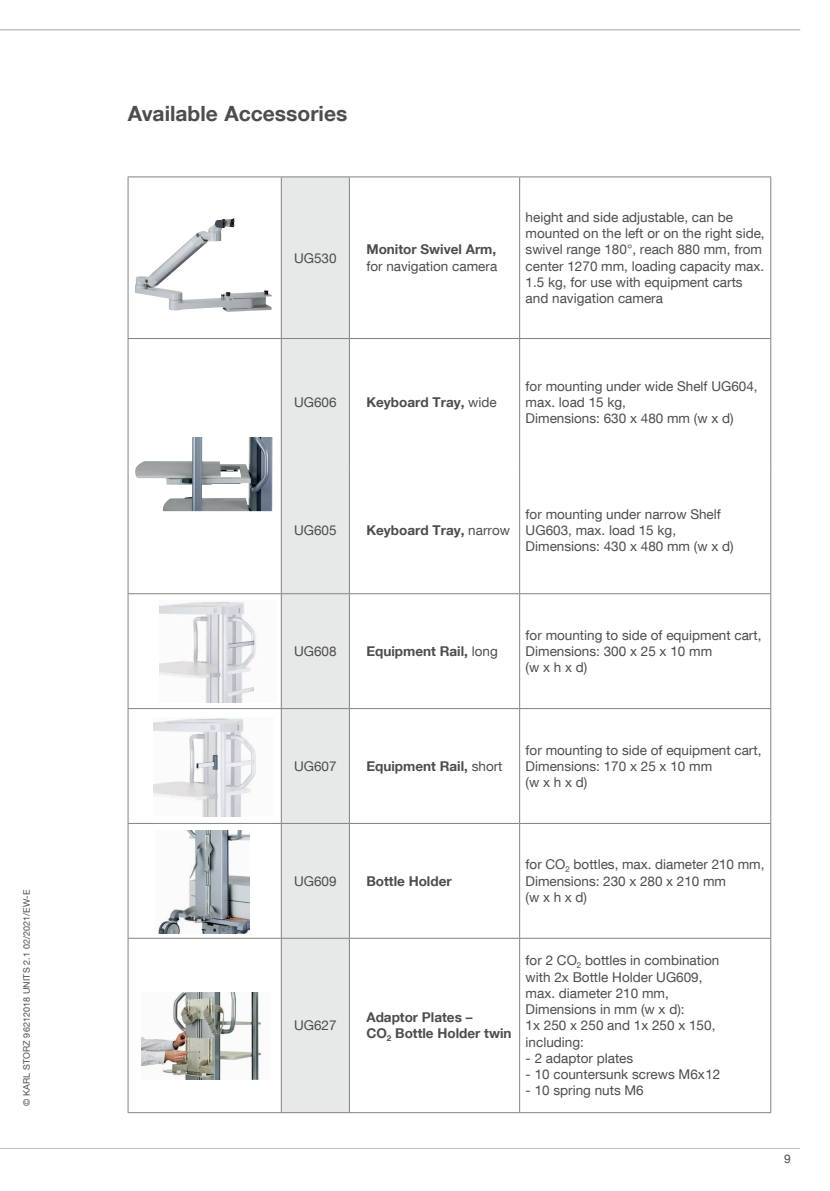
<style>
.page{position:relative;width:830px;height:1191px;background:#fff}
.page>*{position:absolute;margin:0;border:0;box-sizing:border-box;transform-origin:0 0}
.t1{font:700 21px "KS Helvetica Neue";color:#4d4d4f}
.t2{font:13.5px/16.2px "KS Helvetica Neue";color:#4d4d4f}
.t3{font:700 13.5px/16.2px "KS Helvetica Neue";color:#4d4d4f}
.t4{font:12px "KS Helvetica Neue";color:#4d4d4f}
.t5{font:9px "KS Helvetica Neue";letter-spacing:.01em;color:#4d4d4f}
.s1{font-weight:400}
</style>
<div class="page">
<hr style="left:0;top:1148px;width:799px;height:1px;background:#bcbec0">
<hr style="left:0;top:29px;width:799px;height:1px;background:#bcbec0">
<div style="left:282px;top:177px;width:67px;height:935px;background:#e7e8e8"></div>
<hr style="left:128px;top:176px;width:153px;height:1px;background:#808285">
<hr style="left:128px;top:177px;width:1px;height:161px;background:#808285">
<hr style="left:281px;top:176px;width:68px;height:1px;background:#808285">
<hr style="left:281px;top:177px;width:1px;height:161px;background:#808285">
<hr style="left:349px;top:176px;width:170px;height:1px;background:#808285">
<hr style="left:349px;top:177px;width:1px;height:161px;background:#808285">
<hr style="left:519px;top:176px;width:251px;height:1px;background:#808285">
<hr style="left:519px;top:177px;width:1px;height:161px;background:#808285">
<hr style="left:770px;top:177px;width:1px;height:161px;background:#808285">
<hr style="left:128px;top:338px;width:153px;height:1px;background:#808285">
<hr style="left:128px;top:339px;width:1px;height:127px;background:#808285">
<hr style="left:281px;top:338px;width:68px;height:1px;background:#808285">
<hr style="left:281px;top:339px;width:1px;height:127px;background:#808285">
<hr style="left:349px;top:338px;width:170px;height:1px;background:#808285">
<hr style="left:349px;top:339px;width:1px;height:127px;background:#808285">
<hr style="left:519px;top:338px;width:251px;height:1px;background:#808285">
<hr style="left:519px;top:339px;width:1px;height:127px;background:#808285">
<hr style="left:770px;top:339px;width:1px;height:127px;background:#808285">
<hr style="left:128px;top:466px;width:1px;height:127px;background:#808285">
<hr style="left:281px;top:466px;width:1px;height:127px;background:#808285">
<hr style="left:349px;top:466px;width:1px;height:127px;background:#808285">
<hr style="left:519px;top:466px;width:1px;height:127px;background:#808285">
<hr style="left:770px;top:466px;width:1px;height:127px;background:#808285">
<hr style="left:128px;top:593px;width:153px;height:1px;background:#808285">
<hr style="left:128px;top:594px;width:1px;height:114px;background:#808285">
<hr style="left:281px;top:593px;width:68px;height:1px;background:#808285">
<hr style="left:281px;top:594px;width:1px;height:114px;background:#808285">
<hr style="left:349px;top:593px;width:170px;height:1px;background:#808285">
<hr style="left:349px;top:594px;width:1px;height:114px;background:#808285">
<hr style="left:519px;top:593px;width:251px;height:1px;background:#808285">
<hr style="left:519px;top:594px;width:1px;height:114px;background:#808285">
<hr style="left:770px;top:594px;width:1px;height:114px;background:#808285">
<hr style="left:128px;top:708px;width:153px;height:1px;background:#808285">
<hr style="left:128px;top:709px;width:1px;height:114px;background:#808285">
<hr style="left:281px;top:708px;width:68px;height:1px;background:#808285">
<hr style="left:281px;top:709px;width:1px;height:114px;background:#808285">
<hr style="left:349px;top:708px;width:170px;height:1px;background:#808285">
<hr style="left:349px;top:709px;width:1px;height:114px;background:#808285">
<hr style="left:519px;top:708px;width:251px;height:1px;background:#808285">
<hr style="left:519px;top:709px;width:1px;height:114px;background:#808285">
<hr style="left:770px;top:709px;width:1px;height:114px;background:#808285">
<hr style="left:128px;top:823px;width:153px;height:1px;background:#808285">
<hr style="left:128px;top:824px;width:1px;height:114px;background:#808285">
<hr style="left:281px;top:823px;width:68px;height:1px;background:#808285">
<hr style="left:281px;top:824px;width:1px;height:114px;background:#808285">
<hr style="left:349px;top:823px;width:170px;height:1px;background:#808285">
<hr style="left:349px;top:824px;width:1px;height:114px;background:#808285">
<hr style="left:519px;top:823px;width:251px;height:1px;background:#808285">
<hr style="left:519px;top:824px;width:1px;height:114px;background:#808285">
<hr style="left:770px;top:824px;width:1px;height:114px;background:#808285">
<hr style="left:128px;top:938px;width:153px;height:1px;background:#808285">
<hr style="left:128px;top:938px;width:1px;height:174px;background:#808285">
<hr style="left:281px;top:938px;width:68px;height:1px;background:#808285">
<hr style="left:281px;top:938px;width:1px;height:174px;background:#808285">
<hr style="left:349px;top:938px;width:170px;height:1px;background:#808285">
<hr style="left:349px;top:938px;width:1px;height:174px;background:#808285">
<hr style="left:519px;top:938px;width:251px;height:1px;background:#808285">
<hr style="left:519px;top:938px;width:1px;height:174px;background:#808285">
<hr style="left:770px;top:938px;width:1px;height:174px;background:#808285">
<hr style="left:128px;top:1112px;width:153px;height:1px;background:#808285">
<hr style="left:281px;top:1112px;width:68px;height:1px;background:#808285">
<hr style="left:349px;top:1112px;width:170px;height:1px;background:#808285">
<hr style="left:519px;top:1112px;width:251px;height:1px;background:#808285">
<img style="left:135px;top:218px;width:137px;height:94px">
<img style="left:135px;top:437px;width:137px;height:74px">
<img style="left:159px;top:602px;width:97px;height:100px">
<img style="left:153px;top:718px;width:103px;height:99px">
<img style="left:158px;top:831px;width:91px;height:102px">
<img style="left:141px;top:993px;width:120px;height:86px">
<p class="t5" style="left:21px;top:1106px;width:218px;rotate:-90deg">© KARL STORZ 96212018 UNITS 2.1 02/2021/EW-E</p>
<h1 class="t1" style="left:128px;top:101px;width:221px">Available Accessories</h1>
<p class="t2" style="left:294px;top:249px;width:44px">UG530</p>
<p class="t3" style="left:366px;top:241px;width:131px">Monitor Swivel Arm,</p>
<p class="t2" style="left:366px;top:257px;width:132px">for navigation camera</p>
<p class="t2" style="left:525px;top:209px;width:240px">height and side adjustable, can be mounted on the left or on the right side, swivel range 180°, reach 880 mm, from center 1270 mm, loading capacity max.<br>1.5 kg, for use with equipment carts and navigation camera</p>
<p class="t2" style="left:294px;top:394px;width:44px">UG606</p>
<p class="t3" style="left:366px;top:394px;width:132px">Keyboard Tray, <span class="s1">wide</span></p>
<p class="t2" style="left:525px;top:378px;width:233px">for mounting under wide Shelf UG604, max. load 15 kg,<br>Dimensions: 630 x 480 mm (w x d)</p>
<p class="t2" style="left:294px;top:521px;width:44px">UG605</p>
<p class="t3" style="left:366px;top:521px;width:145px">Keyboard Tray, <span class="s1">narrow</span></p>
<p class="t2" style="left:525px;top:505px;width:209px">for mounting under narrow Shelf<br>UG603, max. load 15 kg,<br>Dimensions: 430 x 480 mm (w x d)</p>
<p class="t2" style="left:294px;top:643px;width:44px">UG608</p>
<p class="t3" style="left:366px;top:642px;width:133px">Equipment Rail, <span class="s1">long</span></p>
<p class="t2" style="left:525px;top:626px;width:237px">for mounting to side of equipment cart,<br>Dimensions: 300 x 25 x 10 mm<br>(w x h x d)</p>
<p class="t2" style="left:294px;top:757px;width:44px">UG607</p>
<p class="t3" style="left:366px;top:757px;width:137px">Equipment Rail, <span class="s1">short</span></p>
<p class="t2" style="left:525px;top:741px;width:237px">for mounting to side of equipment cart,<br>Dimensions: 170 x 25 x 10 mm<br>(w x h x d)</p>
<p class="t2" style="left:294px;top:872px;width:44px">UG609</p>
<p class="t3" style="left:366px;top:872px;width:87px">Bottle Holder</p>
<p class="t2" style="left:525px;top:856px;width:240px">for CO<sub>2</sub> bottles, max. diameter 210 mm,<br>Dimensions: 230 x 280 x 210 mm<br>(w x h x d)</p>
<p class="t2" style="left:294px;top:1017px;width:44px">UG627</p>
<p class="t3" style="left:366px;top:1009px;width:146px">Adaptor Plates –<br>CO<sub>2</sub> Bottle Holder twin</p>
<p class="t2" style="left:525px;top:952px;width:195px">for 2 CO<sub>2</sub> bottles in combination with 2x Bottle Holder UG609, max. diameter 210 mm,<br>Dimensions in mm (w x d):<br>1x 250 x 250 and 1x 250 x 150, including:</p>
<p class="t2" style="left:525px;top:1049px;width:109px">- 2 adaptor plates</p>
<p class="t2" style="left:525px;top:1065px;width:196px">- 10 countersunk screws M6x12</p>
<p class="t2" style="left:525px;top:1081px;width:120px">- 10 spring nuts M6</p>
<p class="t4" style="left:783px;top:1151px;width:8px">9</p>
</div>
